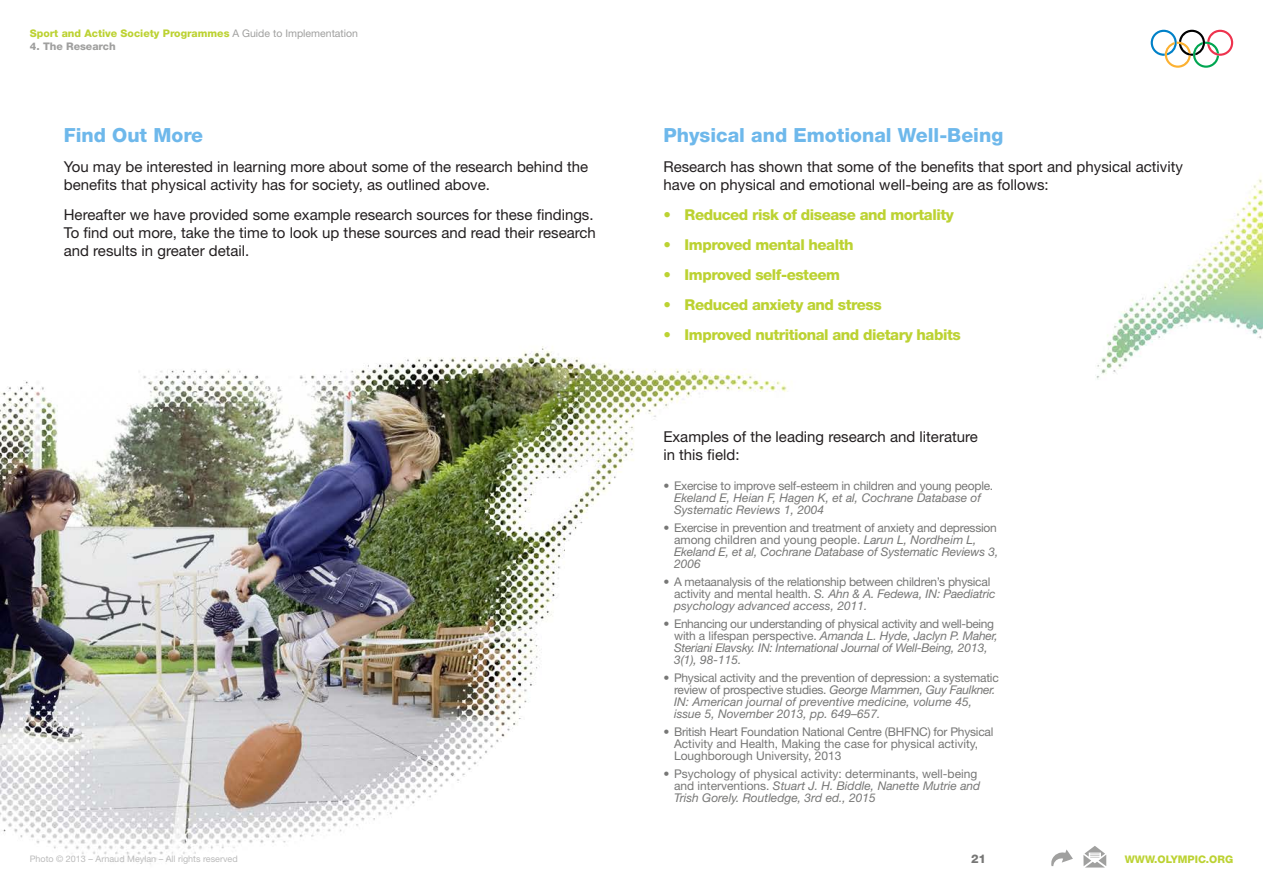
<style>
.page{position:relative;width:1263px;height:893px;background:#fff}
.page>*{position:absolute;margin:0;border:0;box-sizing:border-box;transform-origin:0 0}
.t1{font:800 19.5px "Helvetica Neue LT Std";color:#6eb8eb}
.t2{font:15px/18px "Helvetica Neue LT Std";color:#231f20}
.t3{font:800 15px "Helvetica Neue LT Std";letter-spacing:-.03em;color:#bcd232}
.t4{font:12px/12px "Helvetica Neue LT Std";letter-spacing:-.02em;color:#777776}
.t5{font:12px/12px "Helvetica Neue LT Std";color:#777776}
.t6{font:italic 12px/12px "Helvetica Neue LT Std";color:#777776}
.t7{font:italic 12px/12px "Helvetica Neue LT Std";letter-spacing:-.02em;color:#777776}
.t8{font:800 12px "Helvetica Neue LT Std";color:#777776}
.t9{font:800 10.5px "Helvetica Neue LT Std";color:#bcd232}
.t10{font:800 10.5px "Helvetica Neue LT Std";color:#a0a09f}
.t11{font:9px "Helvetica Neue LT Std";color:#bbb}
.s1{font-weight:400;color:#a0a09f}
.s2{font-style:italic}
.s3{font-style:normal}
</style>
<div class="page">
<img style="left:0;top:29px;width:1263px;height:839px">
<svg style="left:1151px;top:30px;width:82px;height:38px"></svg>
<svg style="left:1083px;top:846px;width:23px;height:21px"></svg>
<svg style="left:1051px;top:849px;width:22px;height:17px"></svg>
<p class="t9" style="left:30px;top:27px;width:330px">Sport and Active Society Programmes <span class="s1">A Guide to Implementation</span></p>
<p class="t10" style="left:30px;top:40px;width:87px">4. The Research</p>
<h1 class="t1" style="left:64px;top:123px;width:141px">Find Out More</h1>
<p class="t2" style="left:64px;top:157px;width:526px">You may be interested in learning more about some of the research behind the benefits that physical activity has for society, as outlined above.</p>
<p class="t2" style="left:64px;top:205px;width:534px">Hereafter we have provided some example research sources for these findings.<br>To find out more, take the time to look up these sources and read their research and results in greater detail.</p>
<p class="t11" style="left:30px;top:853px;width:209px">Photo © 2013 – Arnaud Meylan – All rights reserved</p>
<h1 class="t1" style="left:663px;top:123px;width:341px">Physical and Emotional Well-Being</h1>
<p class="t2" style="left:663px;top:157px;width:521px">Research has shown that some of the benefits that sport and physical activity have on physical and emotional well-being are as follows:</p>
<p class="t3" style="left:663px;top:206px;width:292px">• Reduced risk of disease and mortality</p>
<p class="t3" style="left:663px;top:236px;width:192px">• Improved mental health</p>
<p class="t3" style="left:663px;top:266px;width:178px">• Improved self-esteem</p>
<p class="t3" style="left:663px;top:296px;width:220px">• Reduced anxiety and stress</p>
<p class="t3" style="left:663px;top:326px;width:299px">• Improved nutritional and dietary habits</p>
<p class="t2" style="left:663px;top:427px;width:316px">Examples of the leading research and literature in this field:</p>
<p class="t4" style="left:663px;top:479px;width:331px">• Exercise to improve self-esteem in children and young people.</p>
<p class="t6" style="left:674px;top:491px;width:308px">Ekeland E, Heian F, Hagen K, et al, Cochrane Database of<br>Systematic Reviews 1, 2004</p>
<p class="t4" style="left:674px;top:521px;width:326px;text-indent:-11px">• Exercise in prevention and treatment of anxiety and depression among children and young people. <span class="s2">Larun L, Nordheim L, Ekeland E, et al, Cochrane Database of Systematic Reviews 3, 2006</span></p>
<p class="t4" style="left:674px;top:575px;width:323px;text-indent:-11px">• A metaanalysis of the relationship between children’s physical activity and mental health. <span class="s2">S. Ahn &amp; A. Fedewa, IN: Paediatric psychology advanced access, 2011.</span></p>
<p class="t7" style="left:674px;top:617px;width:325px;text-indent:-11px"><span class="s3">• Enhancing our understanding of physical activity and well-being with a lifespan perspective.</span> Amanda L. Hyde, Jaclyn P. Maher, Steriani Elavsky. IN: International Journal of Well-Being, 2013, 3(1), 98-115.</p>
<p class="t6" style="left:674px;top:671px;width:326px;text-indent:-11px"><span class="s3">• Physical activity and the prevention of depression: a systematic review of prospective studies.</span> George Mammen, Guy Faulkner.<br>IN: American journal of preventive medicine, volume 45, issue 5, November 2013, pp. 649–657.</p>
<p class="t5" style="left:674px;top:725px;width:321px;text-indent:-11px">• British Heart Foundation National Centre (BHFNC) for Physical<br>Activity and Health, Making the case for physical activity,<br>Loughborough University, 2013</p>
<p class="t5" style="left:674px;top:767px;width:308px;text-indent:-11px">• Psychology of physical activity: determinants, well-being and interventions. <span class="s2">Stuart J. H. Biddle, Nanette Mutrie and<br>Trish Gorely. Routledge, 3rd ed., 2015</span></p>
<p class="t8" style="left:971px;top:852px;width:17px">21</p>
<p class="t9" style="left:1125px;top:853px;width:110px">WWW.OLYMPIC.ORG</p>
</div>
